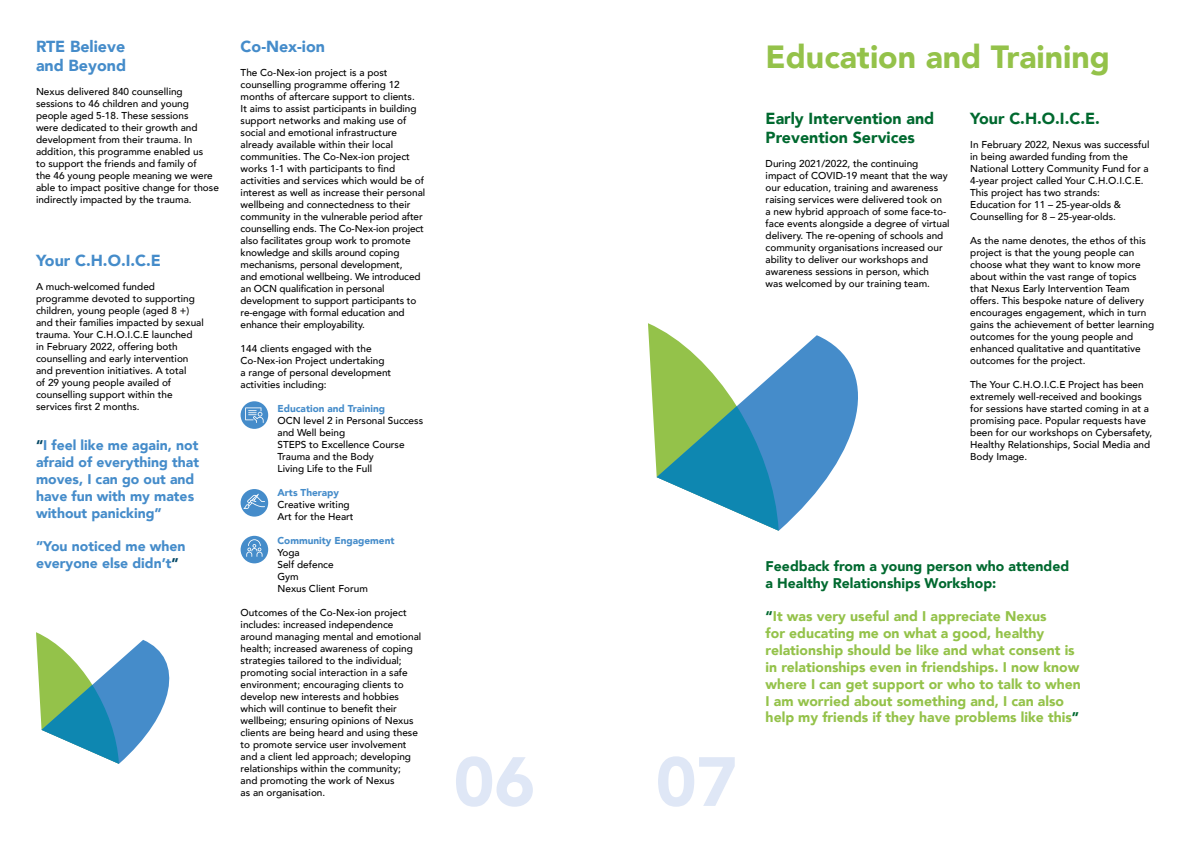
<style>
.page{position:relative;width:1191px;height:842px;background:#fff}
.page>*{position:absolute;margin:0;border:0;box-sizing:border-box;transform-origin:0 0}
.t1{font:900 68.8px "Avenir";color:#dfe7f6}
.t2{font:900 32px "Avenir";color:#94c24a}
.t3{font:900 16px/19.2px "Avenir";color:#00692f}
.t4{font:900 16px/19.2px "Avenir";color:#458cca}
.t5{font:900 14px/16.8px "Avenir";color:#94c24a}
.t6{font:900 14px/16.8px "Avenir";color:#458cca}
.t7{font:900 14px/16.8px "Avenir";color:#00692f}
.t8{font:500 10px/12px "Avenir";color:#000}
.t9{font:900 10px "Avenir";color:#458cca}
.s1{color:#004563}
.s2{color:#00692f}
</style>
<div class="page">
<svg style="left:778px;top:335px;width:80px;height:196px;fill:#458cca"></svg>
<svg style="left:648px;top:323px;width:130px;height:208px"></svg>
<svg style="left:36px;top:632px;width:134px;height:132px"></svg>
<div style="left:241px;top:401px;width:27px;height:28px;background:#458cca;border-radius:50%"></div>
<svg style="left:245px;top:407px;width:19px;height:16px"></svg>
<div style="left:241px;top:489px;width:27px;height:28px;background:#458cca;border-radius:50%"></div>
<svg style="left:243px;top:494px;width:22px;height:15px"></svg>
<div style="left:241px;top:536px;width:27px;height:27px;background:#458cca;border-radius:50%"></div>
<svg style="left:246px;top:539px;width:16px;height:18px"></svg>
<p class="t4" style="left:36px;top:36px;width:92px">RTE Believe and Beyond</p>
<p class="t8" style="left:36px;top:85px;width:184px">Nexus delivered 840 counselling sessions to 46 children and young people aged 5-18. These sessions<br>were dedicated to their growth and development from their trauma. In addition, this programme enabled us<br>to support the friends and family of<br>the 46 young people meaning we were able to impact positive change for those indirectly impacted by the trauma.</p>
<p class="t4" style="left:36px;top:250px;width:126px">Your C.H.O.I.C.E</p>
<p class="t8" style="left:36px;top:280px;width:169px">A much-welcomed funded programme devoted to supporting children, young people (aged 8 +) and their families impacted by sexual trauma. Your C.H.O.I.C.E launched<br>in February 2022, offering both counselling and early intervention and prevention initiatives. A total<br>of 29 young people availed of counselling support within the services first 2 months.</p>
<p class="t6" style="left:36px;top:437px;width:165px"><span class="s1">“</span>I feel like me again, not afraid of everything that moves, I can go out and have fun with my mates without panicking”</p>
<p class="t6" style="left:36px;top:538px;width:151px">”You noticed me when everyone else didn’t<span class="s1">”</span></p>
<p class="t4" style="left:241px;top:36px;width:86px">Co-Nex-ion</p>
<p class="t8" style="left:241px;top:66px;width:186px">The Co-Nex-ion project is a post counselling programme offering 12 months of aftercare support to clients.<br>It aims to assist participants in building support networks and making use of social and emotional infrastructure already available within their local communities. The Co-Nex-ion project works 1-1 with participants to find activities and services which would be of interest as well as increase their personal wellbeing and connectedness to their community in the vulnerable period after counselling ends. The Co-Nex-ion project also facilitates group work to promote knowledge and skills around coping mechanisms, personal development,<br>and emotional wellbeing. We introduced an OCN qualification in personal development to support participants to re-engage with formal education and enhance their employability.</p>
<p class="t8" style="left:241px;top:342px;width:152px">144 clients engaged with the<br>Co-Nex-ion Project undertaking a range of personal development activities including:</p>
<p class="t9" style="left:277px;top:400px;width:109px">Education and Training</p>
<p class="t8" style="left:277px;top:414px;width:147px">OCN level 2 in Personal Success and Well being</p>
<p class="t8" style="left:277px;top:438px;width:129px">STEPS to Excellence Course</p>
<p class="t8" style="left:277px;top:450px;width:98px">Trauma and the Body</p>
<p class="t8" style="left:277px;top:462px;width:96px">Living Life to the Full</p>
<p class="t9" style="left:277px;top:484px;width:63px">Arts Therapy</p>
<p class="t8" style="left:277px;top:498px;width:74px">Creative writing</p>
<p class="t8" style="left:277px;top:510px;width:78px">Art for the Heart</p>
<p class="t9" style="left:277px;top:532px;width:119px">Community Engagement</p>
<p class="t8" style="left:277px;top:546px;width:24px">Yoga</p>
<p class="t8" style="left:277px;top:558px;width:58px">Self defence</p>
<p class="t8" style="left:277px;top:570px;width:23px">Gym</p>
<p class="t8" style="left:277px;top:582px;width:92px">Nexus Client Forum</p>
<p class="t8" style="left:241px;top:606px;width:182px">Outcomes of the Co-Nex-ion project includes: increased independence around managing mental and emotional health; increased awareness of coping strategies tailored to the individual; promoting social interaction in a safe environment; encouraging clients to develop new interests and hobbies which will continue to benefit their wellbeing; ensuring opinions of Nexus clients are being heard and using these to promote service user involvement and a client led approach; developing relationships within the community;<br>and promoting the work of Nexus<br>as an organisation.</p>
<p class="t2" style="left:765px;top:29px;width:346px">Education and Training</p>
<p class="t3" style="left:765px;top:108px;width:170px">Early Intervention and<br>Prevention Services</p>
<p class="t8" style="left:765px;top:157px;width:185px">During 2021/2022, the continuing impact of COVID-19 meant that the way our education, training and awareness raising services were delivered took on a new hybrid approach of some face-to&shy;face events alongside a degree of virtual delivery. The re-opening of schools and community organisations increased our ability to deliver our workshops and awareness sessions in person, which<br>was welcomed by our training team.</p>
<p class="t3" style="left:970px;top:108px;width:131px">Your C.H.O.I.C.E.</p>
<p class="t8" style="left:970px;top:137px;width:181px">In February 2022, Nexus was successful in being awarded funding from the National Lottery Community Fund for a 4-year project called Your C.H.O.I.C.E.<br>This project has two strands:</p>
<p class="t8" style="left:970px;top:197px;width:152px">Education for 11 – 25-year-olds &amp;<br>Counselling for 8 – 25-year-olds.</p>
<p class="t8" style="left:970px;top:233px;width:185px">As the name denotes, the ethos of this project is that the young people can choose what they want to know more about within the vast range of topics that Nexus Early Intervention Team offers. This bespoke nature of delivery encourages engagement, which in turn gains the achievement of better learning outcomes for the young people and enhanced qualitative and quantitative outcomes for the project.</p>
<p class="t8" style="left:970px;top:377px;width:183px">The Your C.H.O.I.C.E Project has been extremely well-received and bookings for sessions have started coming in at a promising pace. Popular requests have been for our workshops on Cybersafety, Healthy Relationships, Social Media and Body Image.</p>
<p class="t1" style="left:454px;top:723px;width:83px">06</p>
<p class="t1" style="left:656px;top:723px;width:83px">07</p>
<p class="t7" style="left:765px;top:557px;width:305px">Feedback from a young person who attended a Healthy Relationships Workshop:</p>
<p class="t5" style="left:765px;top:608px;width:317px"><span class="s2">“</span>It was very useful and I appreciate Nexus<br>for educating me on what a good, healthy relationship should be like and what consent is in relationships even in friendships. I now know where I can get support or who to talk to when I am worried about something and, I can also help my friends if they have problems like this<span class="s2">”</span></p>
</div>
